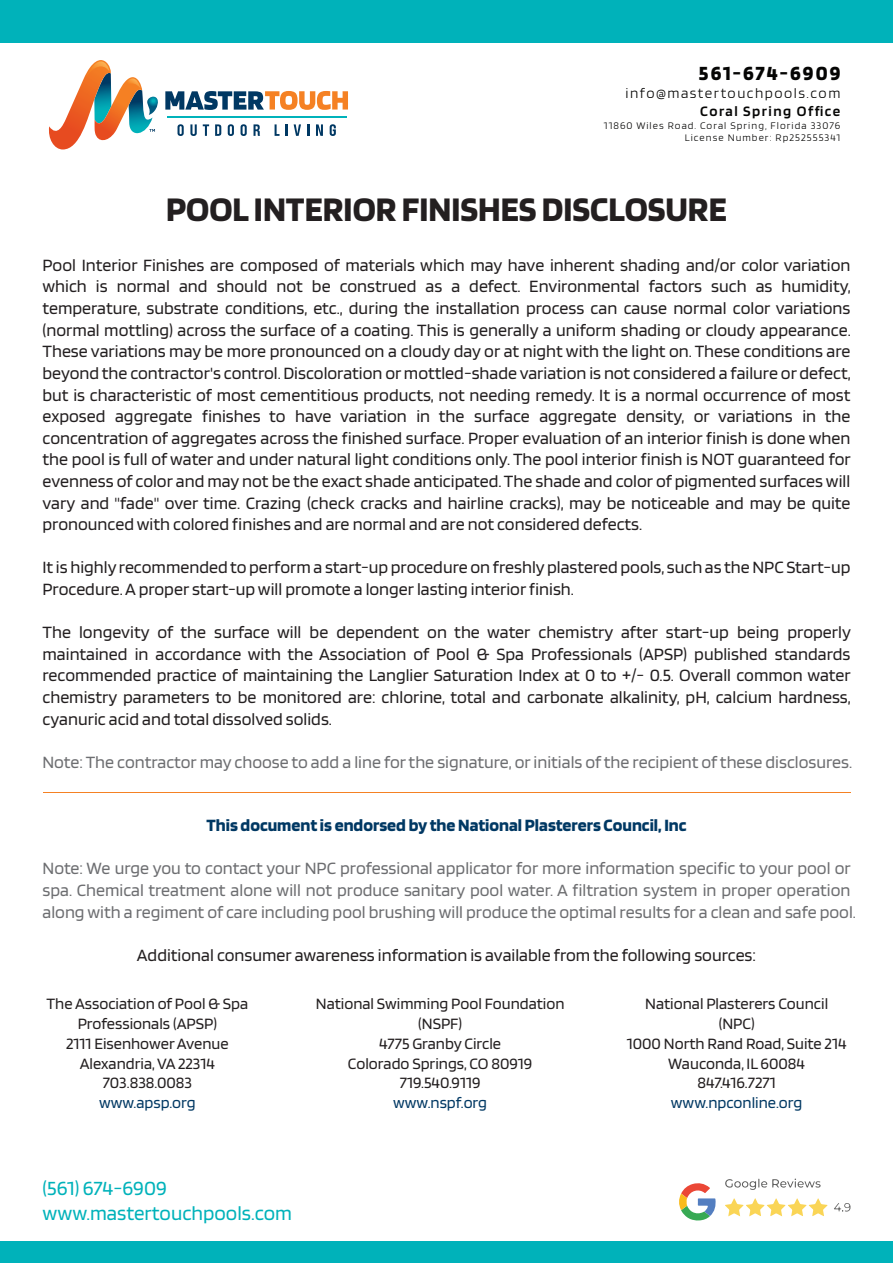
<style>
.page{position:relative;width:893px;height:1263px;background:#fff}
.page>*{position:absolute;margin:0;border:0;box-sizing:border-box;transform-origin:0 0}
.t1{font:700 36px "Blinker";color:#231f20}
.t2{font:21px "Blinker";color:#00b2ba}
.t3{font:700 21px "Blinker";letter-spacing:.1em;color:#050504}
.t4{font:18px/21.6px "Blinker";color:#231f20;text-align:justify}
.t5{font:18px/21.6px "Blinker";color:#6d6e71}
.t6{font:700 18px "Blinker";color:#003863}
.t7{font:16.5px/19.8px "Blinker";color:#231f20;text-align:center}
.t8{font:16.5px "Blinker";color:#003863}
.t9{font:200 15px "Blinker";letter-spacing:.1em;color:#050504}
.t10{font:600 15px "Blinker";letter-spacing:.1em;color:#050504}
.t11{font:200 10.5px/12.6px "Blinker";letter-spacing:.1em;color:#050504;text-align:right}
</style>
<div class="page">
<div style="left:0;top:0;width:893px;height:43px;background:#00b2ba"></div>
<svg style="left:49px;top:60px;width:109px;height:89px"></svg>
<svg style="left:178px;top:124px;width:6px;height:12px"></svg>
<svg style="left:190px;top:124px;width:7px;height:12px"></svg>
<svg style="left:203px;top:124px;width:6px;height:12px"></svg>
<svg style="left:215px;top:124px;width:6px;height:12px"></svg>
<svg style="left:228px;top:124px;width:6px;height:12px"></svg>
<svg style="left:241px;top:124px;width:6px;height:12px"></svg>
<svg style="left:254px;top:124px;width:6px;height:12px"></svg>
<svg style="left:275px;top:124px;width:5px;height:12px"></svg>
<svg style="left:286px;top:124px;width:2px;height:12px"></svg>
<svg style="left:294px;top:124px;width:7px;height:12px"></svg>
<svg style="left:307px;top:124px;width:2px;height:12px"></svg>
<svg style="left:316px;top:124px;width:7px;height:12px"></svg>
<svg style="left:330px;top:124px;width:6px;height:12px"></svg>
<svg style="left:165px;top:91px;width:183px;height:19px"></svg>
<hr style="left:167px;top:117px;width:180px;height:1px;background:#00b2ba">
<div style="left:0;top:1242px;width:893px;height:21px;background:#00b2ba"></div>
<svg style="left:725px;top:1198px;width:102px;height:18px"></svg>
<svg style="left:679px;top:1183px;width:37px;height:38px"></svg>
<svg style="left:725px;top:1178px;width:96px;height:12px"></svg>
<svg style="left:834px;top:1203px;width:17px;height:9px"></svg>
<hr style="left:42px;top:792px;width:808px;height:1px;background:#f58123">
<p class="t3" style="left:699px;top:62px;width:143px">561-674-6909</p>
<p class="t9" style="left:626px;top:85px;width:216px">info@mastertouchpools.com</p>
<p class="t10" style="left:700px;top:103px;width:142px">Coral Spring Office</p>
<p class="t11" style="left:604px;top:119px;width:238px">11860 Wiles Road. Coral Spring, Florida 33076<br>License Number: Rp252555341</p>
<h1 class="t1" style="left:166px;top:190px;width:562px">POOL INTERIOR FINISHES DISCLOSURE</h1>
<p class="t4" style="left:42px;top:255px;width:810px">Pool Interior Finishes are composed of materials which may have inherent shading and/or color variation which is normal and should not be construed as a defect. Environmental factors such as humidity, temperature, substrate conditions, etc., during the installation process can cause normal color variations (normal mottling) across the surface of a coating. This is generally a uniform shading or cloudy appearance.<br>These variations may be more pronounced on a cloudy day or at night with the light on. These conditions are beyond the contractor's control. Discoloration or mottled-shade variation is not considered a failure or defect, but is characteristic of most cementitious products, not needing remedy. It is a normal occurrence of most exposed aggregate finishes to have variation in the surface aggregate density, or variations in the concentration of aggregates across the finished surface. Proper evaluation of an interior finish is done when the pool is full of water and under natural light conditions only. The pool interior finish is NOT guaranteed for evenness of color and may not be the exact shade anticipated. The shade and color of pigmented surfaces will vary and "fade" over time. Crazing (check cracks and hairline cracks), may be noticeable and may be quite pronounced with colored finishes and are normal and are not considered defects.</p>
<p class="t4" style="left:42px;top:557px;width:809px">It is highly recommended to perform a start-up procedure on freshly plastered pools, such as the NPC Start-up<br>Procedure. A proper start-up will promote a longer lasting interior finish.</p>
<p class="t4" style="left:42px;top:622px;width:810px">The longevity of the surface will be dependent on the water chemistry after start-up being properly maintained in accordance with the Association of Pool &amp; Spa Professionals (APSP) published standards recommended practice of maintaining the Langlier Saturation Index at 0 to +/- 0.5. Overall common water chemistry parameters to be monitored are: chlorine, total and carbonate alkalinity, pH, calcium hardness, cyanuric acid and total dissolved solids.</p>
<p class="t5" style="left:42px;top:751px;width:811px">Note: The contractor may choose to add a line for the signature, or initials of the recipient of these disclosures.</p>
<p class="t6" style="left:206px;top:816px;width:482px">This document is endorsed by the National Plasterers Council, Inc</p>
<p class="t5" style="left:43px;top:858px;width:815px">Note: We urge you to contact your NPC professional applicator for more information specific to your pool or spa. Chemical treatment alone will not produce sanitary pool water. A filtration system in proper operation along with a regiment of care including pool brushing will produce the optimal results for a clean and safe pool.</p>
<p class="t4" style="left:137px;top:944px;width:621px">Additional consumer awareness information is available from the following sources:</p>
<p class="t7" style="left:46px;top:994px;width:203px">The Association of Pool &amp; Spa<br>Professionals (APSP)<br>2111 Eisenhower Avenue<br>Alexandria, VA 22314<br>703.838.0083</p>
<p class="t8" style="left:99px;top:1094px;width:98px">www.apsp.org</p>
<p class="t7" style="left:316px;top:994px;width:250px">National Swimming Pool Foundation (NSPF)<br>4775 Granby Circle<br>Colorado Springs, CO 80919<br>719.540.9119</p>
<p class="t8" style="left:393px;top:1094px;width:95px">www.nspf.org</p>
<p class="t7" style="left:627px;top:994px;width:221px">National Plasterers Council (NPC)<br>1000 North Rand Road, Suite 214<br>Wauconda, IL 60084<br>847.416.7271</p>
<p class="t8" style="left:671px;top:1094px;width:133px">www.npconline.org</p>
<p class="t2" style="left:43px;top:1177px;width:126px">(561) 674-6909</p>
<p class="t2" style="left:43px;top:1203px;width:251px">www.mastertouchpools.com</p>
</div>
